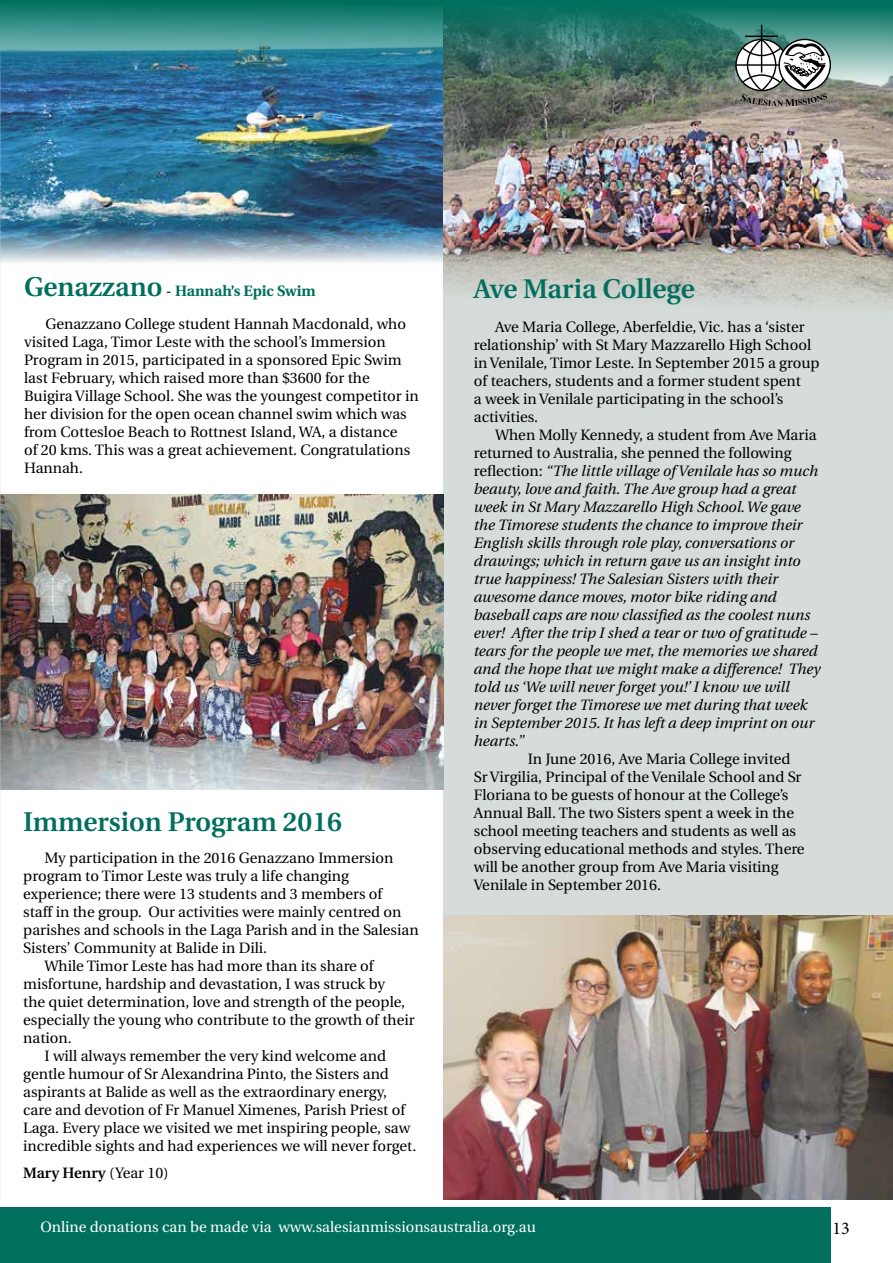
<style>
.page{position:relative;width:893px;height:1263px;background:#fff}
.page>*{position:absolute;margin:0;border:0;box-sizing:border-box;transform-origin:0 0}
.t1{font:600 27px "Utopia";color:#006f5d}
.t2{font:18px "Minion Pro";color:#000}
.t3{font:15px/18px "Utopia";color:#000}
.t4{font:italic 15px/18px "Utopia";color:#000}
.t5{font:15px "Utopia";color:#fff}
.t6{font:700 15px "Utopia";color:#006f5d}
.t7{font:600 15px "Utopia";color:#000}
.s1{font-weight:600;font-size:27px}
.s2{font-weight:400;color:#000}
.s3{font-weight:400}
.s4{font-style:normal}
</style>
<div class="page">
<img style="left:0;top:103px;width:443px;height:167px">
<div style="left:443px;top:55px;width:450px;height:1144px;background:#d5dcd9"></div>
<img style="left:443px;top:103px;width:450px;height:206px">
<div style="left:0;top:1208px;width:830px;height:55px;background:#006f5d"></div>
<img style="left:0;top:495px;width:443px;height:294px">
<img style="left:443px;top:916px;width:450px;height:283px">
<img style="left:0;top:0;width:893px;height:103px">
<svg style="left:736px;top:39px;width:51px;height:52px"></svg>
<hr style="left:761px;top:25px;width:1px;height:48px;background:#000">
<hr style="left:745px;top:36px;width:33px;height:1px;background:#000">
<hr style="left:736px;top:64px;width:43px;height:2px;background:#000">
<svg style="left:740px;top:38px;width:87px;height:68px;background:#999c9a"></svg>
<p class="t6" style="left:24px;top:282px;width:293px"><span class="s1">Genazzano</span> <span class="s2">-</span> Hannah’s Epic Swim</p>
<p class="t3" style="left:24px;top:315px;width:396px;text-indent:21px">Genazzano College student Hannah Macdonald, who visited Laga, Timor Leste with the school’s Immersion Program in 2015, participated in a sponsored Epic Swim last February, which raised more than $3600 for the Buigira Village School. She was the youngest competitor in her division for the open ocean channel swim which was from Cottesloe Beach to Rottnest Island, WA, a distance<br>of 20 kms. This was a great achievement. Congratulations Hannah.</p>
<h1 class="t1" style="left:23px;top:807px;width:320px">Immersion Program 2016</h1>
<p class="t3" style="left:44px;top:849px;width:350px">My participation in the 2016 Genazzano Immersion</p>
<p class="t3" style="left:23px;top:867px;width:327px">program to Timor Leste was truly a life changing</p>
<p class="t3" style="left:23px;top:885px;width:361px">experience; there were 13 students and 3 members of</p>
<p class="t3" style="left:23px;top:903px;width:380px">staff in the group. Our activities were mainly centred on</p>
<p class="t3" style="left:23px;top:921px;width:397px">parishes and schools in the Laga Parish and in the Salesian</p>
<p class="t3" style="left:23px;top:939px;width:246px">Sisters’ Community at Balide in Dili.</p>
<p class="t3" style="left:44px;top:957px;width:331px">While Timor Leste has had more than its share of</p>
<p class="t3" style="left:23px;top:975px;width:363px">misfortune, hardship and devastation, I was struck by</p>
<p class="t3" style="left:23px;top:993px;width:384px">the quiet determination, love and strength of the people,</p>
<p class="t3" style="left:23px;top:1011px;width:393px">especially the young who contribute to the growth of their</p>
<p class="t3" style="left:23px;top:1029px;width:50px">nation.</p>
<p class="t3" style="left:44px;top:1047px;width:343px">I will always remember the very kind welcome and</p>
<p class="t3" style="left:23px;top:1065px;width:367px">gentle humour of Sr Alexandrina Pinto, the Sisters and</p>
<p class="t3" style="left:23px;top:1083px;width:365px">aspirants at Balide as well as the extraordinary energy,</p>
<p class="t3" style="left:23px;top:1101px;width:383px">care and devotion of Fr Manuel Ximenes, Parish Priest of</p>
<p class="t3" style="left:23px;top:1119px;width:389px">Laga. Every place we visited we met inspiring people, saw</p>
<p class="t3" style="left:23px;top:1137px;width:395px">incredible sights and had experiences we will never forget.</p>
<p class="t7" style="left:23px;top:1164px;width:147px">Mary Henry <span class="s3">(Year 10)</span></p>
<h1 class="t1" style="left:474px;top:273px;width:222px">Ave Maria College</h1>
<p class="t3" style="left:474px;top:318px;width:347px;text-indent:21px">Ave Maria College, Aberfeldie, Vic. has a ‘sister relationship’ with St Mary Mazzarello High School in Venilale, Timor Leste. In September 2015 a group of teachers, students and a former student spent<br>a week in Venilale participating in the school’s activities.</p>
<p class="t4" style="left:474px;top:426px;width:348px;text-indent:21px"><span class="s4">When Molly Kennedy, a student from Ave Maria returned to Australia, she penned the following reflection:</span> “The little village of Venilale has so much beauty, love and faith. The Ave group had a great week in St Mary Mazzarello High School. We gave the Timorese students the chance to improve their English skills through role play, conversations or drawings; which in return gave us an insight into true happiness! The Salesian Sisters with their awesome dance moves, motor bike riding and baseball caps are now classified as the coolest nuns ever! After the trip I shed a tear or two of gratitude – tears for the people we met, the memories we shared and the hope that we might make a difference! They told us ‘We will never forget you!’ I know we will never forget the Timorese we met during that week in September 2015. It has left a deep imprint on our hearts.”</p>
<p class="t3" style="left:474px;top:750px;width:332px;text-indent:54px">In June 2016, Ave Maria College invited Sr Virgilia, Principal of the Venilale School and Sr Floriana to be guests of honour at the College’s Annual Ball. The two Sisters spent a week in the school meeting teachers and students as well as observing educational methods and styles. There will be another group from Ave Maria visiting Venilale in September 2016.</p>
<p class="t5" style="left:40px;top:1218px;width:497px">Online donations can be made via www.salesianmissionsaustralia.org.au</p>
<p class="t2" style="left:833px;top:1216px;width:19px">13</p>
</div>
